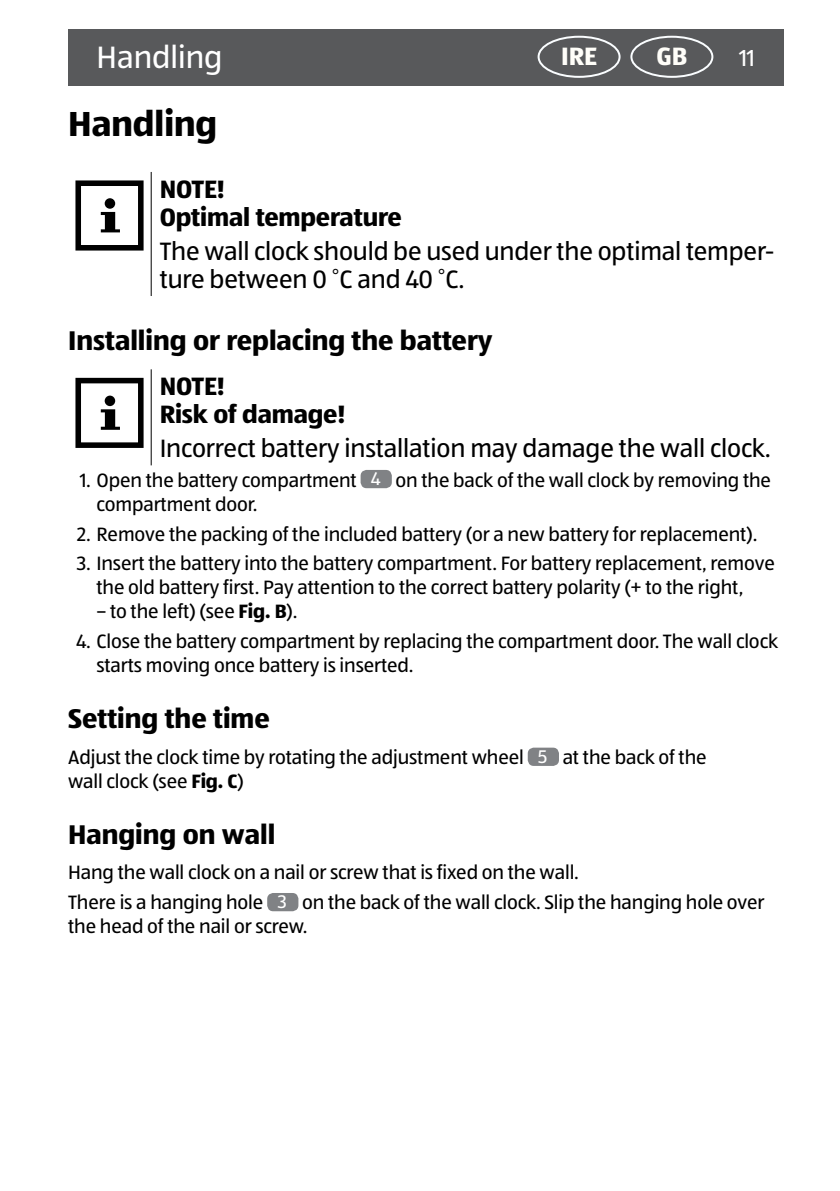
<style>
.page{position:relative;width:840px;height:1191px;background:#fff}
.page>*{position:absolute;margin:0;border:0;box-sizing:border-box;transform-origin:0 0}
.t1{font:700 36px "ALDISUEDOT";color:#000}
.t2{font:32px "ALDISUEDOT";color:#fff}
.t3{font:700 28px "ALDISUEDOT";color:#000}
.t4{font:26px/28px "ALDISUEDOT";letter-spacing:-.005em;color:#000}
.t5{font:700 26px/28px "ALDISUEDOT";letter-spacing:-.005em;color:#000}
.t6{font:700 26px "ALDISUEDOT";color:#fffef9}
.t7{font:24px "ALDISUEDOT";color:#fff}
.t8{font:20px/24px "ALDISUEDOT";letter-spacing:-.005em;color:#000}
.s1{font-size:19px;color:#fff}
.s2{font-weight:700}
</style>
<div class="page">
<div style="left:68px;top:29px;width:714px;height:56px;background:#58595b"></div>
<div style="left:537px;top:36px;width:83px;height:42px;border:2px solid #fafdff;border-radius:50%"></div>
<div style="left:630px;top:36px;width:83px;height:42px;border:2px solid #fafdff;border-radius:50%"></div>
<hr style="left:151px;top:172px;width:1px;height:124px;background:#000">
<div style="left:75px;top:180px;width:68px;height:70px;border:6px solid #000"></div>
<div style="left:105px;top:198px;width:10px;height:11px;background:#000;border-radius:50%"></div>
<svg style="left:101px;top:212px;width:19px;height:20px"></svg>
<hr style="left:151px;top:369px;width:1px;height:96px;background:#000">
<div style="left:75px;top:378px;width:68px;height:70px;border:6px solid #000"></div>
<div style="left:105px;top:395px;width:10px;height:11px;background:#000;border-radius:50%"></div>
<svg style="left:101px;top:409px;width:19px;height:21px"></svg>
<div style="left:360px;top:470px;width:31px;height:18px;background:#808285;border-radius:6px"></div>
<div style="left:527px;top:747px;width:31px;height:19px;background:#808285;border-radius:6px"></div>
<div style="left:267px;top:893px;width:31px;height:18px;background:#808285;border-radius:6px"></div>
<h2 class="t2" style="left:96px;top:36px;width:128px">Handling</h2>
<h3 class="t6" style="left:560px;top:39px;width:38px">IRE</h3>
<h3 class="t6" style="left:656px;top:39px;width:32px">GB</h3>
<p class="t7" style="left:738px;top:43px;width:17px">11</p>
<h1 class="t1" style="left:68px;top:99px;width:150px">Handling</h1>
<h3 class="t5" style="left:160px;top:174px;width:243px">NOTE!<br>Optimal temperature</h3>
<h3 class="t4" style="left:160px;top:236px;width:616px">The wall clock should be used under the optimal temper&shy;ture between 0 <sup>°</sup>C and 40 <sup>°</sup>C.</h3>
<h3 class="t3" style="left:68px;top:321px;width:426px">Installing or replacing the battery</h3>
<h3 class="t5" style="left:160px;top:371px;width:187px">NOTE!<br>Risk of damage!</h3>
<h3 class="t4" style="left:160px;top:433px;width:612px">Incorrect battery installation may damage the wall clock.</h3>
<p class="t8" style="left:96px;top:468px;width:675px;text-indent:-17px">1. Open the battery compartment <span class="s1">4</span> on the back of the wall clock by removing the compartment door.</p>
<p class="t8" style="left:77px;top:521px;width:681px">2. Remove the packing of the included battery (or a new battery for replacement).</p>
<p class="t8" style="left:77px;top:551px;width:699px;text-align:center">3. Insert the battery into the battery compartment. For battery replacement, remove the old battery first. Pay attention to the correct battery polarity (+ to the right,</p>
<p class="t8" style="left:96px;top:599px;width:202px">– to the left) (see <span class="s2">Fig. B</span>).</p>
<p class="t8" style="left:96px;top:629px;width:682px;text-indent:-20px">4. Close the battery compartment by replacing the compartment door. The wall clock starts moving once battery is inserted.</p>
<h3 class="t3" style="left:68px;top:700px;width:203px">Setting the time</h3>
<p class="t8" style="left:68px;top:744px;width:639px">Adjust the clock time by rotating the adjustment wheel <span class="s1">5</span> at the back of the wall clock (see <span class="s2">Fig. C</span>)</p>
<h3 class="t3" style="left:68px;top:815px;width:209px">Hanging on wall</h3>
<p class="t8" style="left:68px;top:857px;width:697px;line-height:29.6px">Hang the wall clock on a nail or screw that is fixed on the wall.<br>There is a hanging hole <span class="s1">3</span> on the back of the wall clock. Slip the hanging hole over</p>
<p class="t8" style="left:68px;top:913px;width:241px">the head of the nail or screw.</p>
</div>
